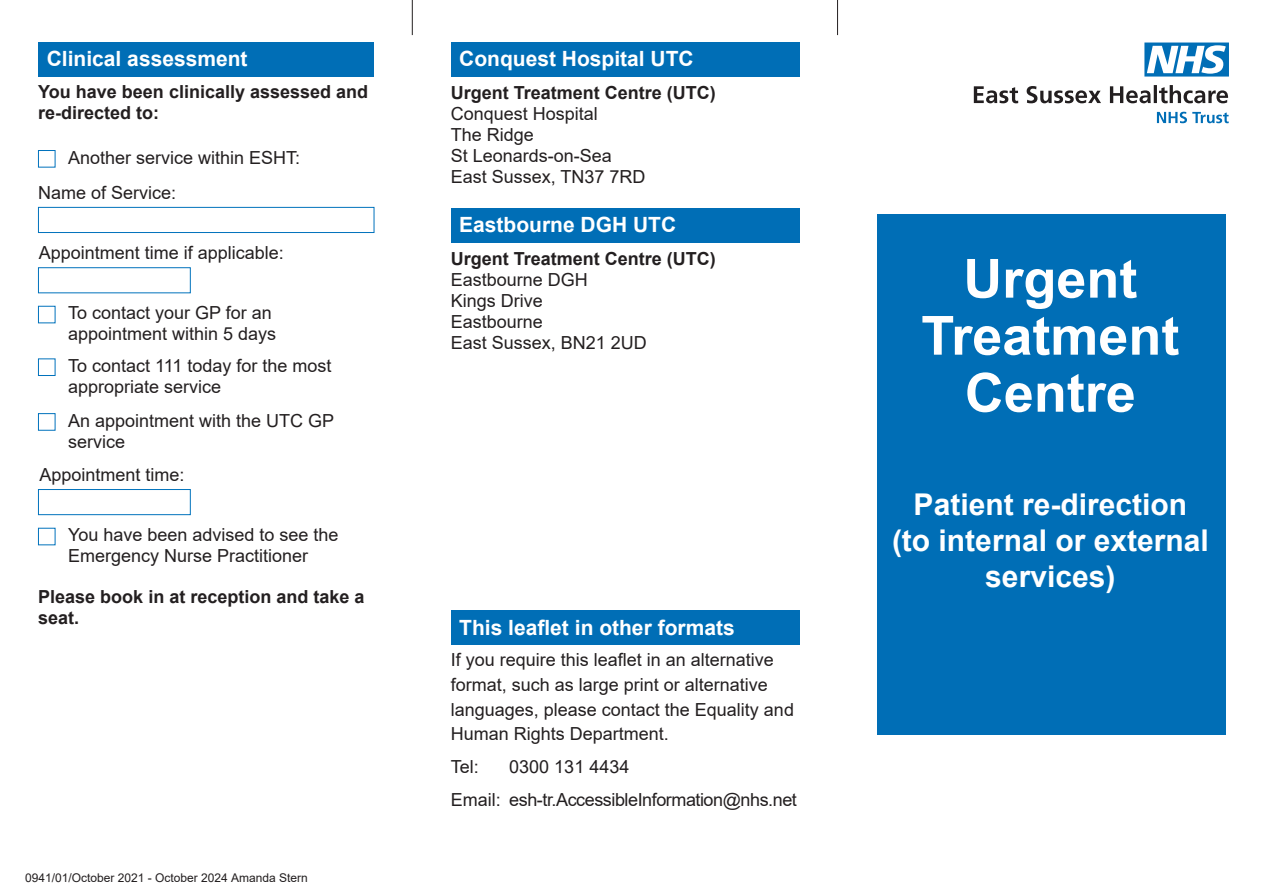
<style>
.page{position:relative;width:1263px;height:893px;background:#fff}
.page>*{position:absolute;margin:0;border:0;box-sizing:border-box;transform-origin:0 0}
.t1{font:700 54px/57px "Arial";color:#fff;text-align:center}
.t2{font:700 30px/36px "Arial";color:#fff;text-align:center}
.t3{font:700 21px "Arial";color:#fff}
.Paragraph_Style_2{font:18px/21px "Arial";color:#231f20}
.Paragraph_Style_2-2{font:700 18px/21px "Arial";color:#231f20}
.Paragraph_Style_2-3{font:18px "Arial";letter-spacing:-.025em;color:#231f20}
.t4{font:12px "Arial";color:#221e1f}
.s1{font-weight:700}
</style>
<div class="page">
<div style="left:877px;top:214px;width:348px;height:521px;background:#006eb6"></div>
<div style="left:451px;top:611px;width:348px;height:34px;background:#006eb6"></div>
<div style="left:451px;top:43px;width:348px;height:34px;background:#006eb6"></div>
<svg style="left:1157px;top:112px;width:72px;height:11px"></svg>
<svg style="left:974px;top:85px;width:254px;height:18px"></svg>
<svg style="left:1144px;top:43px;width:85px;height:34px"></svg>
<div style="left:38px;top:150px;width:17px;height:17px;background:#fff;border:1px solid #0072bc"></div>
<div style="left:38px;top:207px;width:336px;height:26px;background:#fff;border:1px solid #0072bc"></div>
<div style="left:38px;top:306px;width:17px;height:17px;background:#fff;border:1px solid #0072bc"></div>
<div style="left:38px;top:359px;width:17px;height:17px;background:#fff;border:1px solid #0072bc"></div>
<div style="left:38px;top:413px;width:17px;height:17px;background:#fff;border:1px solid #0072bc"></div>
<div style="left:38px;top:489px;width:152px;height:26px;background:#fff;border:1px solid #0072bc"></div>
<div style="left:38px;top:528px;width:17px;height:17px;background:#fff;border:1px solid #0072bc"></div>
<hr style="left:837px;top:0;width:1px;height:35px;background:#231f20">
<hr style="left:412px;top:0;width:1px;height:35px;background:#231f20">
<div style="left:38px;top:43px;width:336px;height:34px;background:#006eb6"></div>
<div style="left:451px;top:208px;width:348px;height:35px;background:#006eb6"></div>
<p class="t3" style="left:47px;top:44px;width:202px">Clinical assessment</p>
<p class="Paragraph_Style_2-2" style="left:38px;top:82px;width:331px">You have been clinically assessed and re-directed to:</p>
<p class="Paragraph_Style_2" style="left:68px;top:148px;width:234px">Another service within ESHT:</p>
<p class="Paragraph_Style_2" style="left:38px;top:182px;width:140px">Name of Service:</p>
<p class="Paragraph_Style_2" style="left:39px;top:242px;width:247px">Appointment time if applicable:</p>
<p class="Paragraph_Style_2" style="left:68px;top:302px;width:210px">To contact your GP for an appointment within 5 days</p>
<p class="Paragraph_Style_2" style="left:68px;top:355px;width:265px">To contact 111 today for the most appropriate service</p>
<p class="Paragraph_Style_2" style="left:68px;top:410px;width:268px">An appointment with the UTC GP service</p>
<p class="Paragraph_Style_2" style="left:39px;top:464px;width:147px">Appointment time:</p>
<p class="Paragraph_Style_2" style="left:68px;top:524px;width:272px">You have been advised to see the<br>Emergency Nurse Practitioner</p>
<p class="Paragraph_Style_2-2" style="left:38px;top:586px;width:328px">Please book in at reception and take a seat.</p>
<p class="t4" style="left:25px;top:869px;width:284px">0941/01/October 2021 - October 2024 Amanda Stern</p>
<p class="t3" style="left:459px;top:44px;width:236px">Conquest Hospital UTC</p>
<p class="Paragraph_Style_2" style="left:451px;top:82px;width:267px"><span class="s1">Urgent Treatment Centre (UTC)<br></span>Conquest Hospital<br>The Ridge<br>St Leonards-on-Sea<br>East Sussex, TN37 7RD</p>
<p class="t3" style="left:459px;top:210px;width:219px">Eastbourne DGH UTC</p>
<p class="Paragraph_Style_2" style="left:451px;top:248px;width:267px"><span class="s1">Urgent Treatment Centre (UTC)<br></span>Eastbourne DGH<br>Kings Drive<br>Eastbourne<br>East Sussex, BN21 2UD</p>
<p class="t3" style="left:459px;top:612px;width:277px">This leaflet in other formats</p>
<p class="Paragraph_Style_2" style="left:451px;top:648px;width:345px;line-height:24.6px">If you require this leaflet in an alternative format, such as large print or alternative languages, please contact the Equality and Human Rights Department.</p>
<p class="Paragraph_Style_2" style="left:451px;top:756px;width:30px">Tel:</p>
<p class="Paragraph_Style_2" style="left:509px;top:756px;width:122px">0300 131 4434</p>
<p class="Paragraph_Style_2-3" style="left:451px;top:787px;width:348px">Email: esh-tr.AccessibleInformation@nhs.net</p>
<p class="t1" style="left:921px;top:251px;width:260px">Urgent<br>Treatment<br>Centre</p>
<p class="t2" style="left:892px;top:487px;width:318px">Patient re-direction (to internal or external services)</p>
</div>
